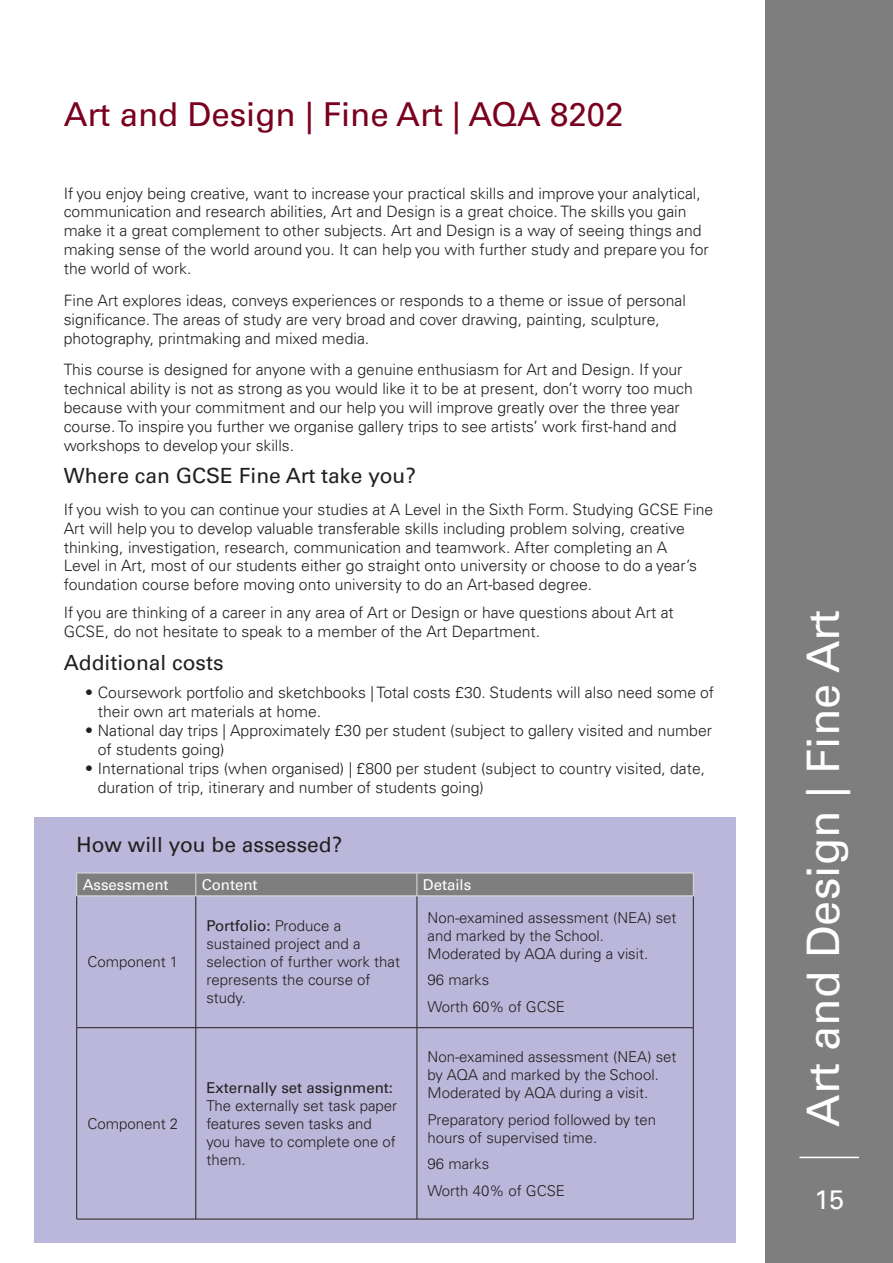
<style>
.page{position:relative;width:893px;height:1263px;background:#fff}
.page>*{position:absolute;margin:0;border:0;box-sizing:border-box;transform-origin:0 0}
.t1{font:45px "Univers LT Pro 55 Roman";color:#fff}
.t2{font:33px "Univers LT Pro 55 Roman";color:#79001e}
.t3{font:27px "Univers LT Pro 55 Roman";color:#fff}
.heading2{font:21px "Univers LT Pro 55 Roman";color:#231f20}
.heading2-2{font:300 15.75px/18.9px "Univers LT Pro 45";color:#231f20}
.t4{font:300 15px/18px "Univers LT Pro 45";color:#231f20}
.t5{font:15px "Univers LT Pro 55 Roman";color:#fff}
.s1{font-family:"Univers LT Pro 55 Roman";font-weight:400}
</style>
<div class="page">
<div style="left:765px;top:0;width:128px;height:1263px;background:#7f7e7e"></div>
<hr style="left:799px;top:1157px;width:60px;height:1px;background:#fff">
<div style="left:34px;top:817px;width:702px;height:426px;background:#bbb7da"></div>
<hr style="left:76px;top:896px;width:1px;height:131px;background:#231f20">
<hr style="left:196px;top:896px;width:1px;height:131px;background:#231f20">
<hr style="left:417px;top:896px;width:1px;height:131px;background:#231f20">
<hr style="left:693px;top:896px;width:1px;height:131px;background:#231f20">
<hr style="left:77px;top:1027px;width:119px;height:1px;background:#231f20">
<hr style="left:76px;top:1028px;width:1px;height:191px;background:#231f20">
<hr style="left:196px;top:1027px;width:221px;height:1px;background:#231f20">
<hr style="left:196px;top:1028px;width:1px;height:191px;background:#231f20">
<hr style="left:417px;top:1027px;width:276px;height:1px;background:#231f20">
<hr style="left:417px;top:1028px;width:1px;height:191px;background:#231f20">
<hr style="left:693px;top:1028px;width:1px;height:191px;background:#231f20">
<hr style="left:77px;top:1219px;width:119px;height:1px;background:#231f20">
<hr style="left:196px;top:1219px;width:221px;height:1px;background:#231f20">
<hr style="left:417px;top:1219px;width:276px;height:1px;background:#231f20">
<hr style="left:77px;top:896px;width:119px;height:1px;background:#dddfde">
<hr style="left:196px;top:896px;width:221px;height:1px;background:#dddfde">
<svg style="left:76px;top:873px;width:618px;height:23px;background:#848383"></svg>
<hr style="left:417px;top:896px;width:276px;height:1px;background:#dddfde">
<p class="t2" style="left:64px;top:91px;width:561px">Art and Design | Fine Art | AQA 8202</p>
<p class="heading2-2" style="left:64px;top:183px;width:646px">If you enjoy being creative, want to increase your practical skills and improve your analytical, communication and research abilities, Art and Design is a great choice. The skills you gain make it a great complement to other subjects. Art and Design is a way of seeing things and making sense of the world around you. It can help you with further study and prepare you for the world of work.</p>
<p class="heading2-2" style="left:64px;top:290px;width:624px">Fine Art explores ideas, conveys experiences or responds to a theme or issue of personal significance. The areas of study are very broad and cover drawing, painting, sculpture, photography, printmaking and mixed media.</p>
<p class="heading2-2" style="left:64px;top:360px;width:631px">This course is designed for anyone with a genuine enthusiasm for Art and Design. If your technical ability is not as strong as you would like it to be at present, don’t worry too much because with your commitment and our help you will improve greatly over the three year course. To inspire you further we organise gallery trips to see artists’ work first-hand and workshops to develop your skills.</p>
<p class="heading2" style="left:64px;top:461px;width:354px">Where can GCSE Fine Art take you?</p>
<p class="heading2-2" style="left:64px;top:499px;width:651px">If you wish to you can continue your studies at A Level in the Sixth Form. Studying GCSE Fine Art will help you to develop valuable transferable skills including problem solving, creative thinking, investigation, research, communication and teamwork. After completing an A<br>Level in Art, most of our students either go straight onto university or choose to do a year’s foundation course before moving onto university to do an Art-based degree.</p>
<p class="heading2-2" style="left:64px;top:602px;width:611px">If you are thinking of a career in any area of Art or Design or have questions about Art at<br>GCSE, do not hesitate to speak to a member of the Art Department.</p>
<p class="heading2" style="left:64px;top:648px;width:161px">Additional costs</p>
<p class="heading2-2" style="left:98px;top:683px;width:618px;text-indent:-13px">• Coursework portfolio and sketchbooks | Total costs £30. Students will also need some of their own art materials at home.</p>
<p class="heading2-2" style="left:98px;top:720px;width:616px;text-indent:-13px">• National day trips | Approximately £30 per student (subject to gallery visited and number of students going)</p>
<p class="heading2-2" style="left:98px;top:758px;width:609px;text-indent:-13px">• International trips (when organised) | £800 per student (subject to country visited, date, duration of trip, itinerary and number of students going)</p>
<p class="heading2" style="left:77px;top:830px;width:267px">How will you be assessed?</p>
<p class="t5" style="left:83px;top:874px;width:87px">Assessment</p>
<p class="t5" style="left:202px;top:874px;width:57px">Content</p>
<p class="t5" style="left:423px;top:874px;width:50px">Details</p>
<p class="t4" style="left:87px;top:952px;width:92px">Component 1</p>
<p class="t4" style="left:87px;top:1114px;width:92px">Component 2</p>
<p class="t4" style="left:206px;top:916px;width:195px"><span class="s1">Portfolio:</span> Produce a sustained project and a selection of further work that represents the course of study.</p>
<p class="t4" style="left:428px;top:908px;width:250px">Non-examined assessment (NEA) set and marked by the School.<br>Moderated by AQA during a visit.</p>
<p class="t4" style="left:428px;top:970px;width:63px">96 marks</p>
<p class="t4" style="left:428px;top:997px;width:139px">Worth 60% of GCSE</p>
<p class="t4" style="left:206px;top:1078px;width:192px"><span class="s1">Externally set assignment:<br></span>The externally set task paper features seven tasks and you have to complete one of them.</p>
<p class="t4" style="left:428px;top:1047px;width:250px">Non-examined assessment (NEA) set by AQA and marked by the School.<br>Moderated by AQA during a visit.</p>
<p class="t4" style="left:428px;top:1110px;width:230px">Preparatory period followed by ten hours of supervised time.</p>
<p class="t4" style="left:428px;top:1154px;width:63px">96 marks</p>
<p class="t4" style="left:428px;top:1181px;width:139px">Worth 40% of GCSE</p>
<p class="t1" style="left:792px;top:1127px;width:519px;rotate:-90deg">Art and Design | Fine Art</p>
<h3 class="t3" style="left:814px;top:1181px;width:31px">15</h3>
</div>
